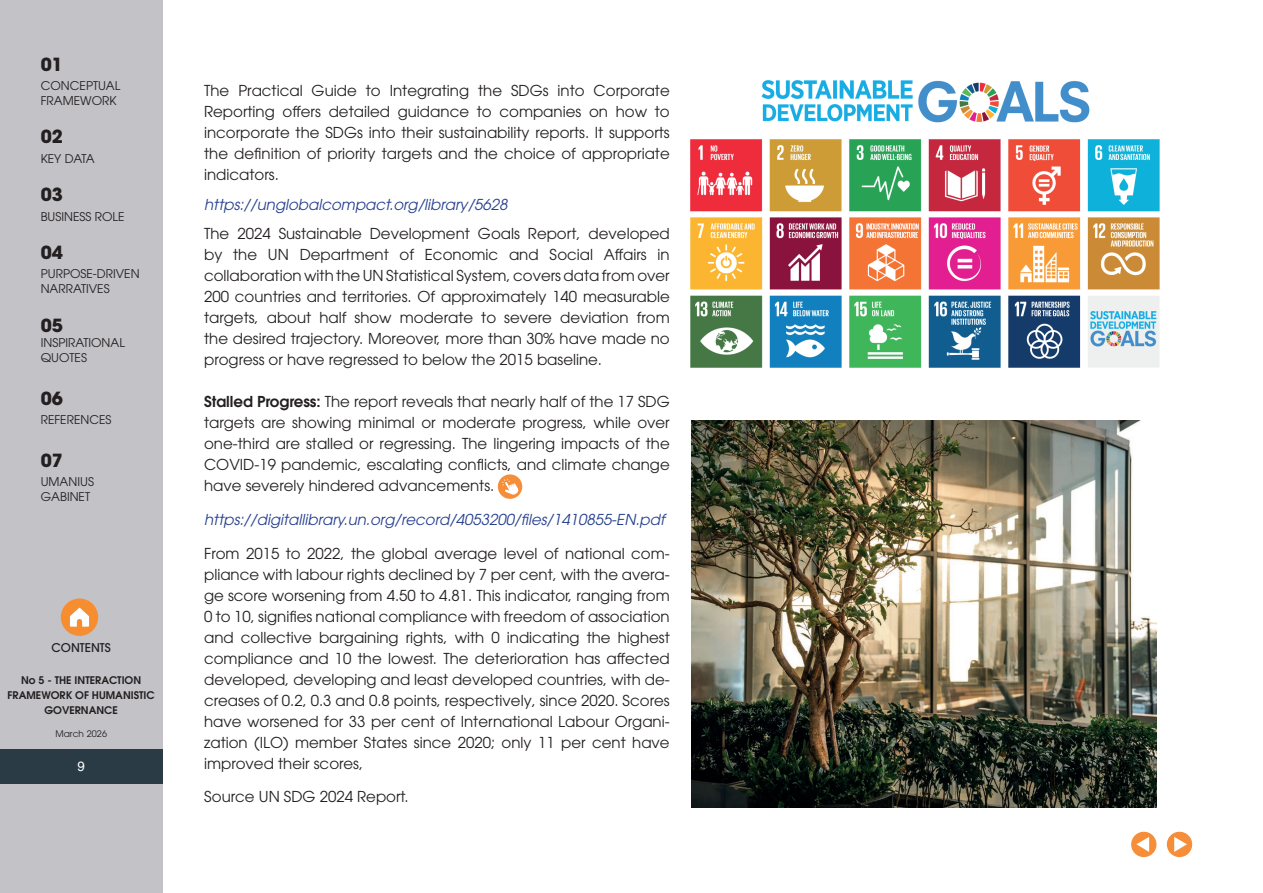
<style>
.page{position:relative;width:1263px;height:893px;background:#fff}
.page>*{position:absolute;margin:0;border:0;box-sizing:border-box;transform-origin:0 0}
.t1{font:700 18px "ITC Avant Garde Pro";color:#231f20}
.t2{font:15px/21px "ITC Avant Garde Pro";color:#231f20;text-align:justify}
.t3{font:italic 15px "ITC Avant Garde Pro";color:#253f8e}
.t4{font:13.5px "Helvetica";color:#fff}
.t5{font:12px/15px "ITC Avant Garde Pro";color:#231f20}
.t6{font:500 12px "ITC Avant Garde Pro";color:#231f20}
.t7{font:600 10.5px/15px "ITC Avant Garde Pro";color:#231f20;text-align:center}
.t8{font:9px "ITC Avant Garde Pro";letter-spacing:.01em;color:#231f20}
.s1{font-weight:600}
</style>
<div class="page">
<div style="left:1167px;top:832px;width:24px;height:24px;background:#f68d38;border-radius:50%"></div>
<div style="left:1167px;top:832px;width:25px;height:25px;border:1px solid #f68d38;border-radius:50%"></div>
<svg style="left:1174px;top:837px;width:13px;height:15px"></svg>
<div style="left:1132px;top:832px;width:24px;height:24px;background:#f68d38;border-radius:50%"></div>
<div style="left:1131px;top:832px;width:25px;height:25px;border:1px solid #f68d38;border-radius:50%"></div>
<svg style="left:1136px;top:837px;width:13px;height:15px"></svg>
<div style="left:0;top:0;width:162px;height:893px;background:#c2c2c7"></div>
<div style="left:0;top:749px;width:162px;height:34px;background:#2a3b46"></div>
<div style="left:61px;top:598px;width:37px;height:38px;background:#f68e30;border-radius:50%"></div>
<svg style="left:70px;top:608px;width:19px;height:19px"></svg>
<img style="left:690px;top:80px;width:470px;height:288px">
<div style="left:498px;top:474px;width:24px;height:25px;background:#f68d38;border-radius:50%"></div>
<svg style="left:502px;top:479px;width:16px;height:16px"></svg>
<img style="left:691px;top:421px;width:466px;height:387px">
<p class="t1" style="left:41px;top:52px;width:24px">01</p>
<p class="t5" style="left:41px;top:78px;width:81px">CONCEPTUAL<br>FRAMEWORK</p>
<p class="t1" style="left:41px;top:125px;width:24px">02</p>
<p class="t5" style="left:41px;top:151px;width:55px">KEY DATA</p>
<p class="t1" style="left:41px;top:183px;width:24px">03</p>
<p class="t5" style="left:41px;top:208px;width:85px">BUSINESS ROLE</p>
<p class="t1" style="left:41px;top:240px;width:24px">04</p>
<p class="t5" style="left:41px;top:266px;width:100px">PURPOSE-DRIVEN<br>NARRATIVES</p>
<p class="t1" style="left:41px;top:313px;width:24px">05</p>
<p class="t5" style="left:41px;top:335px;width:86px">INSPIRATIONAL<br>QUOTES</p>
<p class="t1" style="left:41px;top:386px;width:24px">06</p>
<p class="t5" style="left:41px;top:412px;width:72px">REFERENCES</p>
<p class="t1" style="left:41px;top:448px;width:24px">07</p>
<p class="t5" style="left:41px;top:474px;width:55px">UMANIUS<br>GABINET</p>
<p class="t6" style="left:52px;top:640px;width:61px">CONTENTS</p>
<p class="t7" style="left:8px;top:672px;width:149px">No 5 - THE INTERACTION<br>FRAMEWORK OF HUMANISTIC<br>GOVERNANCE</p>
<p class="t8" style="left:55px;top:728px;width:53px">March 2026</p>
<p class="t4" style="left:77px;top:756px;width:9px">9</p>
<p class="t2" style="left:204px;top:80px;width:467px">The Practical Guide to Integrating the SDGs into Corporate Reporting offers detailed guidance to companies on how to incorporate the SDGs into their sustainability reports. It supports the definition of priority targets and the choice of appropriate indicators.</p>
<p class="t3" style="left:204px;top:195px;width:305px">https://unglobalcompact.org/library/5628</p>
<p class="t2" style="left:204px;top:223px;width:467px">The 2024 Sustainable Development Goals Report, developed by the UN Department of Economic and Social Affairs in collaboration with the UN Statistical System, covers data from over 200 countries and territories. Of approximately 140 measurable targets, about half show moderate to severe deviation from the desired trajectory. Moreover, more than 30% have made no progress or have regressed to below the 2015 baseline.</p>
<p class="t2" style="left:204px;top:391px;width:467px"><span class="s1">Stalled Progress:</span> The report reveals that nearly half of the 17 SDG targets are showing minimal or moderate progress, while over one-third are stalled or regressing. The lingering impacts of the COVID-19 pandemic, escalating conflicts, and climate change have severely hindered advancements.</p>
<p class="t3" style="left:204px;top:510px;width:462px">https://digitallibrary.un.org/record/4053200/files/1410855-EN.pdf</p>
<p class="t2" style="left:204px;top:542px;width:467px">From 2015 to 2022, the global average level of national com&shy;pliance with labour rights declined by 7 per cent, with the avera&shy;ge score worsening from 4.50 to 4.81. This indicator, ranging from 0 to 10, signifies national compliance with freedom of association and collective bargaining rights, with 0 indicating the highest compliance and 10 the lowest. The deterioration has affected developed, developing and least developed countries, with de&shy;creases of 0.2, 0.3 and 0.8 points, respectively, since 2020. Scores have worsened for 33 per cent of International Labour Organi&shy;zation (ILO) member States since 2020; only 11 per cent have improved their scores,</p>
<p class="t2" style="left:204px;top:786px;width:206px">Source UN SDG 2024 Report.</p>
</div>
